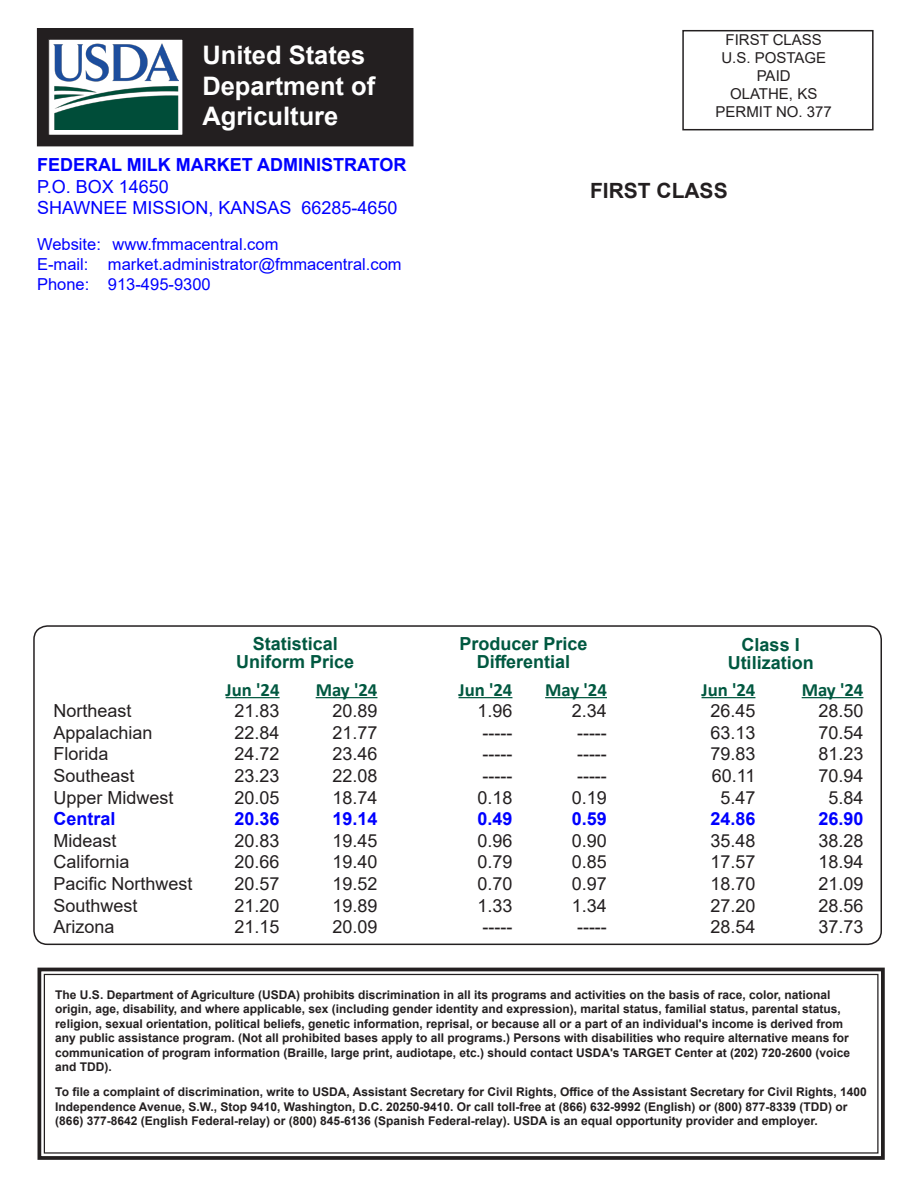
<style>
.page{position:relative;width:918px;height:1188px;background:#fff}
.page>*{position:absolute;margin:0;border:0;box-sizing:border-box;transform-origin:0 0}
.t1{font:700 25.5px "Arial";color:#fff}
.Body_text{font:700 21px "Arial";color:#231f20}
.t2{font:700 18.75px "Calibri";color:#005840}
.t3{font:18px "Arial";color:#231f20}
.Body_text-2{font:700 18px "Arial";color:#00f}
.t4{font:700 18px "Arial";color:#005840}
.Body_text-3{font:18px "Arial";color:#00f}
.Body_text-4{font:16.5px "Arial";color:#00f}
.Body_text-5{font:15px "Arial";color:#231f20}
.t5{font:700 12px/14.4px "Arial";color:#231f20}
</style>
<div class="page">
<div style="left:682px;top:30px;width:192px;height:100px;border:2px solid #231f20"></div>
<div style="left:37px;top:29px;width:376px;height:117px;background:#231f20"></div>
<div style="left:37px;top:28px;width:376px;height:118px;border:1px solid #231f20"></div>
<div style="left:49px;top:39px;width:134px;height:96px;background:#fff"></div>
<div style="left:48px;top:39px;width:135px;height:97px;border:1px solid #231f20"></div>
<img style="left:53px;top:44px;width:125px;height:85px">
<div style="left:33px;top:625px;width:849px;height:320px;border:2px solid #231f20;border-radius:14px"></div>
<hr style="left:226px;top:697px;width:54px;height:1px;background:#005840">
<hr style="left:316px;top:697px;width:61px;height:1px;background:#005840">
<hr style="left:459px;top:697px;width:53px;height:1px;background:#005840">
<hr style="left:545px;top:697px;width:62px;height:1px;background:#005840">
<hr style="left:702px;top:697px;width:53px;height:1px;background:#005840">
<hr style="left:802px;top:697px;width:61px;height:1px;background:#005840">
<svg style="left:37px;top:967px;width:848px;height:193px"></svg>
<div style="left:44px;top:974px;width:835px;height:180px;border:1px solid #231f20"></div>
<p class="t1" style="left:202px;top:37px;width:164px">United States</p>
<p class="t1" style="left:202px;top:68px;width:174px">Department of</p>
<p class="t1" style="left:202px;top:98px;width:138px">Agriculture</p>
<p class="Body_text-2" style="left:37px;top:152px;width:371px">FEDERAL MILK MARKET ADMINISTRATOR</p>
<p class="Body_text-3" style="left:37px;top:174px;width:133px">P.O. BOX 14650</p>
<p class="Body_text-3" style="left:37px;top:196px;width:362px">SHAWNEE MISSION, KANSAS 66285-4650</p>
<p class="Body_text-4" style="left:37px;top:233px;width:243px">Website: www.fmmacentral.com</p>
<p class="Body_text-4" style="left:37px;top:253px;width:366px">E-mail: market.administrator@fmmacentral.com</p>
<p class="Body_text-4" style="left:37px;top:273px;width:175px">Phone: 913-495-9300</p>
<p class="Body_text-5" style="left:726px;top:29px;width:98px">FIRST CLASS</p>
<p class="Body_text-5" style="left:721px;top:47px;width:106px">U.S. POSTAGE</p>
<p class="Body_text-5" style="left:757px;top:65px;width:35px">PAID</p>
<p class="Body_text-5" style="left:730px;top:83px;width:89px">OLATHE, KS</p>
<p class="Body_text-5" style="left:716px;top:101px;width:118px">PERMIT NO. 377</p>
<p class="Body_text" style="left:590px;top:176px;width:139px">FIRST CLASS</p>
<p class="t4" style="left:253px;top:631px;width:87px">Statistical</p>
<p class="t4" style="left:236px;top:649px;width:120px">Uniform Price</p>
<p class="t4" style="left:459px;top:631px;width:130px">Producer Price</p>
<p class="t4" style="left:477px;top:649px;width:95px">Differential</p>
<p class="t4" style="left:742px;top:632px;width:60px">Class I</p>
<p class="t4" style="left:728px;top:650px;width:88px">Utilization</p>
<p class="t2" style="left:226px;top:676px;width:55px">Jun '24</p>
<p class="t2" style="left:316px;top:676px;width:63px">May '24</p>
<p class="t2" style="left:459px;top:676px;width:55px">Jun '24</p>
<p class="t2" style="left:545px;top:676px;width:63px">May '24</p>
<p class="t2" style="left:702px;top:676px;width:55px">Jun '24</p>
<p class="t2" style="left:802px;top:676px;width:63px">May '24</p>
<p class="t3" style="left:53px;top:698px;width:80px">Northeast</p>
<p class="t3" style="left:235px;top:698px;width:47px">21.83</p>
<p class="t3" style="left:332px;top:698px;width:47px">20.89</p>
<p class="t3" style="left:477px;top:698px;width:37px">1.96</p>
<p class="t3" style="left:572px;top:698px;width:37px">2.34</p>
<p class="t3" style="left:710px;top:698px;width:47px">26.45</p>
<p class="t3" style="left:818px;top:698px;width:47px">28.50</p>
<p class="t3" style="left:53px;top:720px;width:101px">Appalachian</p>
<p class="t3" style="left:235px;top:720px;width:47px">22.84</p>
<p class="t3" style="left:332px;top:720px;width:47px">21.77</p>
<p class="t3" style="left:483px;top:720px;width:31px">-----</p>
<p class="t3" style="left:577px;top:720px;width:31px">-----</p>
<p class="t3" style="left:710px;top:720px;width:47px">63.13</p>
<p class="t3" style="left:818px;top:720px;width:47px">70.54</p>
<p class="t3" style="left:53px;top:742px;width:57px">Florida</p>
<p class="t3" style="left:235px;top:742px;width:47px">24.72</p>
<p class="t3" style="left:332px;top:742px;width:47px">23.46</p>
<p class="t3" style="left:483px;top:742px;width:31px">-----</p>
<p class="t3" style="left:577px;top:742px;width:31px">-----</p>
<p class="t3" style="left:710px;top:742px;width:47px">79.83</p>
<p class="t3" style="left:818px;top:742px;width:47px">81.23</p>
<p class="t3" style="left:53px;top:763px;width:83px">Southeast</p>
<p class="t3" style="left:235px;top:763px;width:47px">23.23</p>
<p class="t3" style="left:332px;top:763px;width:47px">22.08</p>
<p class="t3" style="left:483px;top:763px;width:31px">-----</p>
<p class="t3" style="left:577px;top:763px;width:31px">-----</p>
<p class="t3" style="left:712px;top:763px;width:45px">60.11</p>
<p class="t3" style="left:818px;top:763px;width:47px">70.94</p>
<p class="t3" style="left:53px;top:785px;width:122px">Upper Midwest</p>
<p class="t3" style="left:235px;top:785px;width:47px">20.05</p>
<p class="t3" style="left:332px;top:785px;width:47px">18.74</p>
<p class="t3" style="left:477px;top:785px;width:37px">0.18</p>
<p class="t3" style="left:572px;top:785px;width:37px">0.19</p>
<p class="t3" style="left:720px;top:785px;width:37px">5.47</p>
<p class="t3" style="left:828px;top:785px;width:37px">5.84</p>
<p class="Body_text-2" style="left:53px;top:806px;width:64px">Central</p>
<p class="Body_text-2" style="left:235px;top:806px;width:47px">20.36</p>
<p class="Body_text-2" style="left:332px;top:806px;width:47px">19.14</p>
<p class="Body_text-2" style="left:477px;top:806px;width:37px">0.49</p>
<p class="Body_text-2" style="left:572px;top:806px;width:37px">0.59</p>
<p class="Body_text-2" style="left:710px;top:806px;width:47px">24.86</p>
<p class="Body_text-2" style="left:818px;top:806px;width:47px">26.90</p>
<p class="t3" style="left:53px;top:828px;width:65px">Mideast</p>
<p class="t3" style="left:235px;top:828px;width:47px">20.83</p>
<p class="t3" style="left:332px;top:828px;width:47px">19.45</p>
<p class="t3" style="left:477px;top:828px;width:37px">0.96</p>
<p class="t3" style="left:572px;top:828px;width:37px">0.90</p>
<p class="t3" style="left:710px;top:828px;width:47px">35.48</p>
<p class="t3" style="left:818px;top:828px;width:47px">38.28</p>
<p class="t3" style="left:53px;top:850px;width:78px">California</p>
<p class="t3" style="left:235px;top:850px;width:47px">20.66</p>
<p class="t3" style="left:332px;top:850px;width:47px">19.40</p>
<p class="t3" style="left:477px;top:850px;width:37px">0.79</p>
<p class="t3" style="left:572px;top:850px;width:37px">0.85</p>
<p class="t3" style="left:710px;top:850px;width:47px">17.57</p>
<p class="t3" style="left:818px;top:850px;width:47px">18.94</p>
<p class="t3" style="left:53px;top:871px;width:141px">Pacific Northwest</p>
<p class="t3" style="left:235px;top:871px;width:47px">20.57</p>
<p class="t3" style="left:332px;top:871px;width:47px">19.52</p>
<p class="t3" style="left:477px;top:871px;width:37px">0.70</p>
<p class="t3" style="left:572px;top:871px;width:37px">0.97</p>
<p class="t3" style="left:710px;top:871px;width:47px">18.70</p>
<p class="t3" style="left:818px;top:871px;width:47px">21.09</p>
<p class="t3" style="left:53px;top:893px;width:86px">Southwest</p>
<p class="t3" style="left:235px;top:893px;width:47px">21.20</p>
<p class="t3" style="left:332px;top:893px;width:47px">19.89</p>
<p class="t3" style="left:477px;top:893px;width:37px">1.33</p>
<p class="t3" style="left:572px;top:893px;width:37px">1.34</p>
<p class="t3" style="left:710px;top:893px;width:47px">27.20</p>
<p class="t3" style="left:818px;top:893px;width:47px">28.56</p>
<p class="t3" style="left:53px;top:914px;width:63px">Arizona</p>
<p class="t3" style="left:235px;top:914px;width:47px">21.15</p>
<p class="t3" style="left:332px;top:914px;width:47px">20.09</p>
<p class="t3" style="left:483px;top:914px;width:31px">-----</p>
<p class="t3" style="left:577px;top:914px;width:31px">-----</p>
<p class="t3" style="left:710px;top:914px;width:47px">28.54</p>
<p class="t3" style="left:818px;top:914px;width:47px">37.73</p>
<p class="t5" style="left:55px;top:988px;width:796px">The U.S. Department of Agriculture (USDA) prohibits discrimination in all its programs and activities on the basis of race, color, national origin, age, disability, and where applicable, sex (including gender identity and expression), marital status, familial status, parental status, religion, sexual orientation, political beliefs, genetic information, reprisal, or because all or a part of an individual's income is derived from any public assistance program. (Not all prohibited bases apply to all programs.) Persons with disabilities who require alternative means for communication of program information (Braille, large print, audiotape, etc.) should contact USDA's TARGET Center at (202) 720-2600 (voice and TDD).</p>
<p class="t5" style="left:55px;top:1085px;width:813px">To file a complaint of discrimination, write to USDA, Assistant Secretary for Civil Rights, Office of the Assistant Secretary for Civil Rights, 1400<br>Independence Avenue, S.W., Stop 9410, Washington, D.C. 20250-9410. Or call toll-free at (866) 632-9992 (English) or (800) 877-8339 (TDD) or (866) 377-8642 (English Federal-relay) or (800) 845-6136 (Spanish Federal-relay). USDA is an equal opportunity provider and employer.</p>
</div>
